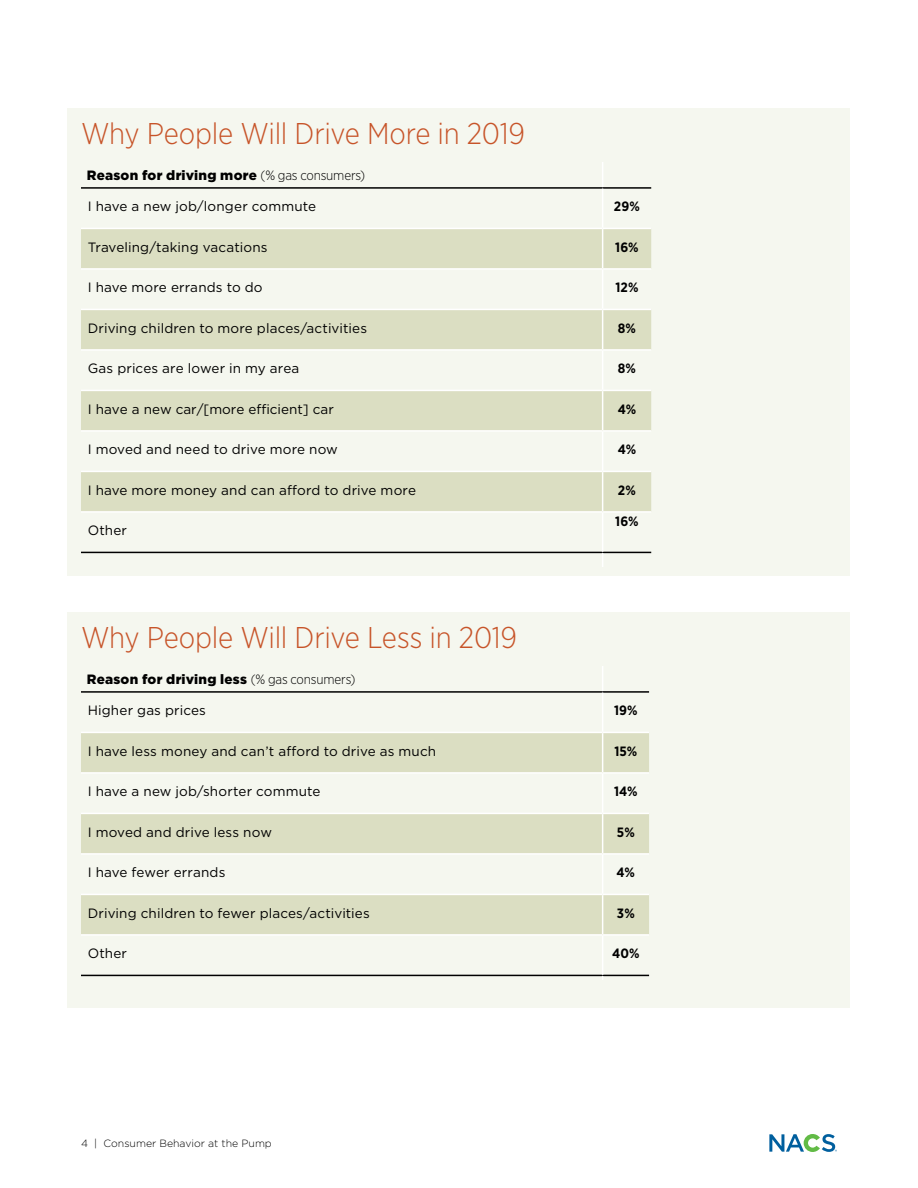
<style>
.page{position:relative;width:918px;height:1188px;background:#fff}
.page>*{position:absolute;margin:0;border:0;box-sizing:border-box;transform-origin:0 0}
.t1{font:300 30px "Gotham Narrow";letter-spacing:-.01em;color:#c75429}
.t2{font:13.5px "Gotham";letter-spacing:.01em;color:#000}
.t3{font:900 13.5px "Gotham";letter-spacing:.015em;color:#000}
.t4{font:700 13.5px "Gotham Narrow";letter-spacing:.015em;color:#000}
.t5{font:300 10.5px "Gotham";color:#000}
.s1{font-family:"Gotham Narrow";font-weight:300}
</style>
<div class="page">
<svg style="left:769px;top:1134px;width:68px;height:18px"></svg>
<div style="left:68px;top:108px;width:782px;height:468px;background:#f5f7ef"></div>
<svg style="left:81px;top:229px;width:570px;height:282px;fill:#dbdec2"></svg>
<svg style="left:602px;top:162px;width:1px;height:25px"></svg>
<hr style="left:81px;top:187px;width:522px;height:2px;background:#000">
<hr style="left:603px;top:187px;width:48px;height:2px;background:#000">
<hr style="left:81px;top:552px;width:522px;height:1px;background:#000">
<hr style="left:603px;top:552px;width:48px;height:1px;background:#000">
<hr style="left:602px;top:189px;width:1px;height:39px;background:#fff">
<hr style="left:81px;top:228px;width:522px;height:1px;background:#fff">
<hr style="left:603px;top:228px;width:48px;height:1px;background:#fff">
<hr style="left:602px;top:229px;width:1px;height:39px;background:#fff">
<hr style="left:81px;top:268px;width:522px;height:2px;background:#fff">
<hr style="left:603px;top:268px;width:48px;height:2px;background:#fff">
<hr style="left:602px;top:270px;width:1px;height:39px;background:#fff">
<hr style="left:81px;top:309px;width:522px;height:1px;background:#fff">
<hr style="left:603px;top:309px;width:48px;height:1px;background:#fff">
<hr style="left:602px;top:310px;width:1px;height:39px;background:#fff">
<hr style="left:81px;top:349px;width:522px;height:2px;background:#fff">
<hr style="left:603px;top:349px;width:48px;height:2px;background:#fff">
<hr style="left:602px;top:351px;width:1px;height:39px;background:#fff">
<hr style="left:81px;top:390px;width:522px;height:1px;background:#fff">
<hr style="left:603px;top:390px;width:48px;height:1px;background:#fff">
<hr style="left:602px;top:391px;width:1px;height:39px;background:#fff">
<hr style="left:81px;top:430px;width:522px;height:2px;background:#fff">
<hr style="left:603px;top:430px;width:48px;height:2px;background:#fff">
<hr style="left:602px;top:432px;width:1px;height:39px;background:#fff">
<hr style="left:81px;top:471px;width:522px;height:1px;background:#fff">
<hr style="left:603px;top:471px;width:48px;height:1px;background:#fff">
<hr style="left:602px;top:472px;width:1px;height:39px;background:#fff">
<hr style="left:81px;top:511px;width:522px;height:2px;background:#fff">
<hr style="left:603px;top:511px;width:48px;height:2px;background:#fff">
<hr style="left:602px;top:513px;width:1px;height:39px;background:#fff">
<svg style="left:602px;top:554px;width:1px;height:13px"></svg>
<div style="left:68px;top:612px;width:782px;height:396px;background:#f5f7ef"></div>
<svg style="left:81px;top:733px;width:568px;height:201px;fill:#dbdec2"></svg>
<svg style="left:602px;top:666px;width:1px;height:25px"></svg>
<hr style="left:81px;top:691px;width:522px;height:2px;background:#000">
<hr style="left:603px;top:691px;width:46px;height:2px;background:#000">
<hr style="left:81px;top:975px;width:522px;height:1px;background:#000">
<hr style="left:603px;top:975px;width:46px;height:1px;background:#000">
<hr style="left:602px;top:693px;width:1px;height:39px;background:#fff">
<hr style="left:81px;top:732px;width:522px;height:1px;background:#fff">
<hr style="left:603px;top:732px;width:46px;height:1px;background:#fff">
<hr style="left:602px;top:733px;width:1px;height:39px;background:#fff">
<hr style="left:81px;top:772px;width:522px;height:2px;background:#fff">
<hr style="left:603px;top:772px;width:46px;height:2px;background:#fff">
<hr style="left:602px;top:774px;width:1px;height:39px;background:#fff">
<hr style="left:81px;top:813px;width:522px;height:1px;background:#fff">
<hr style="left:603px;top:813px;width:46px;height:1px;background:#fff">
<hr style="left:602px;top:814px;width:1px;height:39px;background:#fff">
<hr style="left:81px;top:853px;width:522px;height:2px;background:#fff">
<hr style="left:603px;top:853px;width:46px;height:2px;background:#fff">
<hr style="left:602px;top:855px;width:1px;height:39px;background:#fff">
<hr style="left:81px;top:894px;width:522px;height:1px;background:#fff">
<hr style="left:603px;top:894px;width:46px;height:1px;background:#fff">
<hr style="left:602px;top:895px;width:1px;height:39px;background:#fff">
<hr style="left:81px;top:934px;width:522px;height:2px;background:#fff">
<hr style="left:603px;top:934px;width:46px;height:2px;background:#fff">
<hr style="left:602px;top:936px;width:1px;height:39px;background:#fff">
<h1 class="t1" style="left:81px;top:115px;width:446px">Why People Will Drive More in 2019</h1>
<p class="t3" style="left:87px;top:166px;width:280px">Reason for driving more <span class="s1">(% gas consumers)</span></p>
<p class="t2" style="left:88px;top:198px;width:230px">I have a new job/longer commute</p>
<p class="t4" style="left:614px;top:198px;width:28px">29%</p>
<p class="t2" style="left:88px;top:239px;width:181px">Traveling/taking vacations</p>
<p class="t4" style="left:615px;top:239px;width:25px">16%</p>
<p class="t2" style="left:88px;top:279px;width:176px">I have more errands to do</p>
<p class="t4" style="left:615px;top:279px;width:25px">12%</p>
<p class="t2" style="left:88px;top:320px;width:281px">Driving children to more places/activities</p>
<p class="t4" style="left:618px;top:320px;width:20px">8%</p>
<p class="t2" style="left:88px;top:360px;width:213px">Gas prices are lower in my area</p>
<p class="t4" style="left:618px;top:360px;width:20px">8%</p>
<p class="t2" style="left:88px;top:401px;width:248px">I have a new car/[more efficient] car</p>
<p class="t4" style="left:618px;top:401px;width:20px">4%</p>
<p class="t2" style="left:88px;top:441px;width:252px">I moved and need to drive more now</p>
<p class="t4" style="left:618px;top:441px;width:20px">4%</p>
<p class="t2" style="left:88px;top:482px;width:330px">I have more money and can afford to drive more</p>
<p class="t4" style="left:618px;top:482px;width:19px">2%</p>
<p class="t2" style="left:88px;top:522px;width:41px">Other</p>
<p class="t4" style="left:615px;top:513px;width:25px">16%</p>
<h1 class="t1" style="left:81px;top:619px;width:438px">Why People Will Drive Less in 2019</h1>
<p class="t3" style="left:87px;top:670px;width:270px">Reason for driving less <span class="s1">(% gas consumers)</span></p>
<p class="t2" style="left:88px;top:702px;width:120px">Higher gas prices</p>
<p class="t4" style="left:614px;top:702px;width:25px">19%</p>
<p class="t2" style="left:88px;top:743px;width:350px">I have less money and can’t afford to drive as much</p>
<p class="t4" style="left:614px;top:743px;width:25px">15%</p>
<p class="t2" style="left:88px;top:783px;width:234px">I have a new job/shorter commute</p>
<p class="t4" style="left:614px;top:783px;width:25px">14%</p>
<p class="t2" style="left:88px;top:824px;width:186px">I moved and drive less now</p>
<p class="t4" style="left:617px;top:824px;width:19px">5%</p>
<p class="t2" style="left:88px;top:864px;width:139px">I have fewer errands</p>
<p class="t4" style="left:617px;top:864px;width:20px">4%</p>
<p class="t2" style="left:88px;top:905px;width:284px">Driving children to fewer places/activities</p>
<p class="t4" style="left:617px;top:905px;width:19px">3%</p>
<p class="t2" style="left:88px;top:945px;width:41px">Other</p>
<p class="t4" style="left:612px;top:945px;width:29px">40%</p>
<p class="t5" style="left:81px;top:1137px;width:192px">4 | Consumer Behavior at the Pump</p>
</div>
